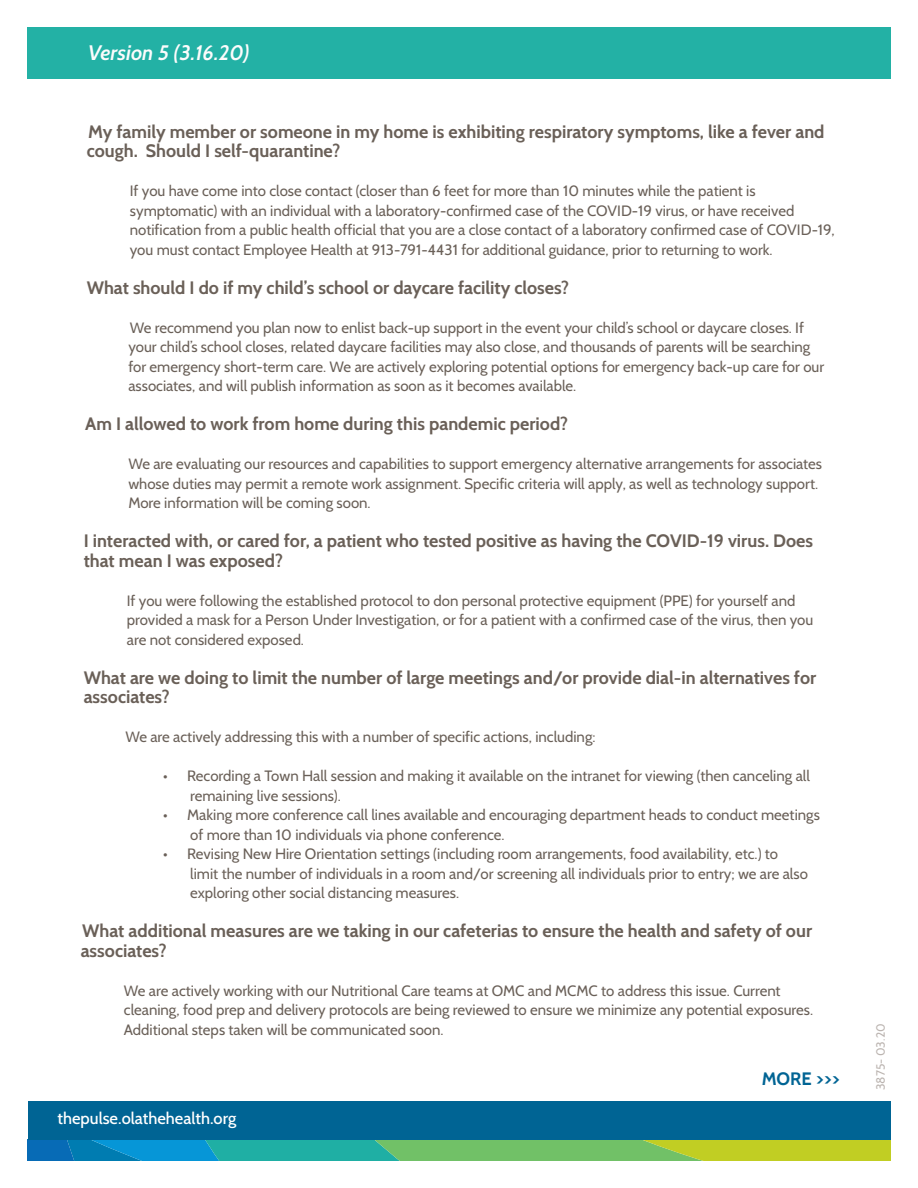
<style>
.page{position:relative;width:918px;height:1188px;background:#fff}
.page>*{position:absolute;margin:0;border:0;box-sizing:border-box;transform-origin:0 0}
.t1{font:italic 600 21px "Cabin";color:#fcfcfc}
.t2{font:700 18px/19.5px "Cabin";color:#6a6058}
.t3{font:700 18px "Cabin";color:#006494}
.t4{font:500 16.5px "Cabin";color:#fff}
.t5{font:15px/19.5px "Cabin";color:#6a6058}
.t6{font:12px "Cabin";color:#bbb4b0}
</style>
<div class="page">
<svg style="left:28px;top:1140px;width:863px;height:20px;background:#5eb476"></svg>
<div style="left:28px;top:1101px;width:863px;height:39px;background:#006494"></div>
<div style="left:27px;top:28px;width:864px;height:51px;background:#23b1a5"></div>
<p class="t1" style="left:88px;top:40px;width:163px">Version 5 (3.16.20)</p>
<p class="t2" style="left:87px;top:122px;width:739px">My family member or someone in my home is exhibiting respiratory symptoms, like a fever and cough. Should I self-quarantine?</p>
<p class="t5" style="left:130px;top:181px;width:706px">If you have come into close contact (closer than 6 feet for more than 10 minutes while the patient is symptomatic) with an individual with a laboratory-confirmed case of the COVID-19 virus, or have received notification from a public health official that you are a close contact of a laboratory confirmed case of COVID-19, you must contact Employee Health at 913-791-4431 for additional guidance, prior to returning to work.</p>
<p class="t2" style="left:87px;top:278px;width:484px">What should I do if my child’s school or daycare facility closes?</p>
<p class="t5" style="left:128px;top:318px;width:697px">We recommend you plan now to enlist back-up support in the event your child’s school or daycare closes. If your child’s school closes, related daycare facilities may also close, and thousands of parents will be searching for emergency short-term care. We are actively exploring potential options for emergency back-up care for our associates, and will publish information as soon as it becomes available.</p>
<p class="t2" style="left:85px;top:414px;width:485px">Am I allowed to work from home during this pandemic period?</p>
<p class="t5" style="left:128px;top:454px;width:695px">We are evaluating our resources and capabilities to support emergency alternative arrangements for associates whose duties may permit a remote work assignment. Specific criteria will apply, as well as technology support.<br>More information will be coming soon.</p>
<p class="t2" style="left:84px;top:531px;width:731px">I interacted with, or cared for, a patient who tested positive as having the COVID-19 virus. Does that mean I was exposed?</p>
<p class="t5" style="left:127px;top:591px;width:688px">If you were following the established protocol to don personal protective equipment (PPE) for yourself and provided a mask for a Person Under Investigation, or for a patient with a confirmed case of the virus, then you are not considered exposed.</p>
<p class="t2" style="left:84px;top:668px;width:734px">What are we doing to limit the number of large meetings and/or provide dial-in alternatives for associates?</p>
<p class="t5" style="left:125px;top:727px;width:472px">We are actively addressing this with a number of specific actions, including:</p>
<p class="t5" style="left:190px;top:766px;width:621px;text-indent:-27px">• Recording a Town Hall session and making it available on the intranet for viewing (then canceling all remaining live sessions).</p>
<p class="t5" style="left:190px;top:805px;width:631px;text-indent:-27px">• Making more conference call lines available and encouraging department heads to conduct meetings of more than 10 individuals via phone conference.</p>
<p class="t5" style="left:190px;top:844px;width:619px;text-indent:-27px">• Revising New Hire Orientation settings (including room arrangements, food availability, etc.) to limit the number of individuals in a room and/or screening all individuals prior to entry; we are also exploring other social distancing measures.</p>
<p class="t2" style="left:81px;top:921px;width:733px">What additional measures are we taking in our cafeterias to ensure the health and safety of our associates?</p>
<p class="t5" style="left:124px;top:981px;width:691px">We are actively working with our Nutritional Care teams at OMC and MCMC to address this issue. Current cleaning, food prep and delivery protocols are being reviewed to ensure we minimize any potential exposures.<br>Additional steps taken will be communicated soon.</p>
<p class="t4" style="left:58px;top:1109px;width:180px">thepulse.olathehealth.org</p>
<p class="t3" style="left:762px;top:1068px;width:80px">MORE &gt;&gt;&gt;</p>
<p class="t6" style="left:873px;top:1090px;width:68px;rotate:-90deg">3875- 03.20</p>
</div>
